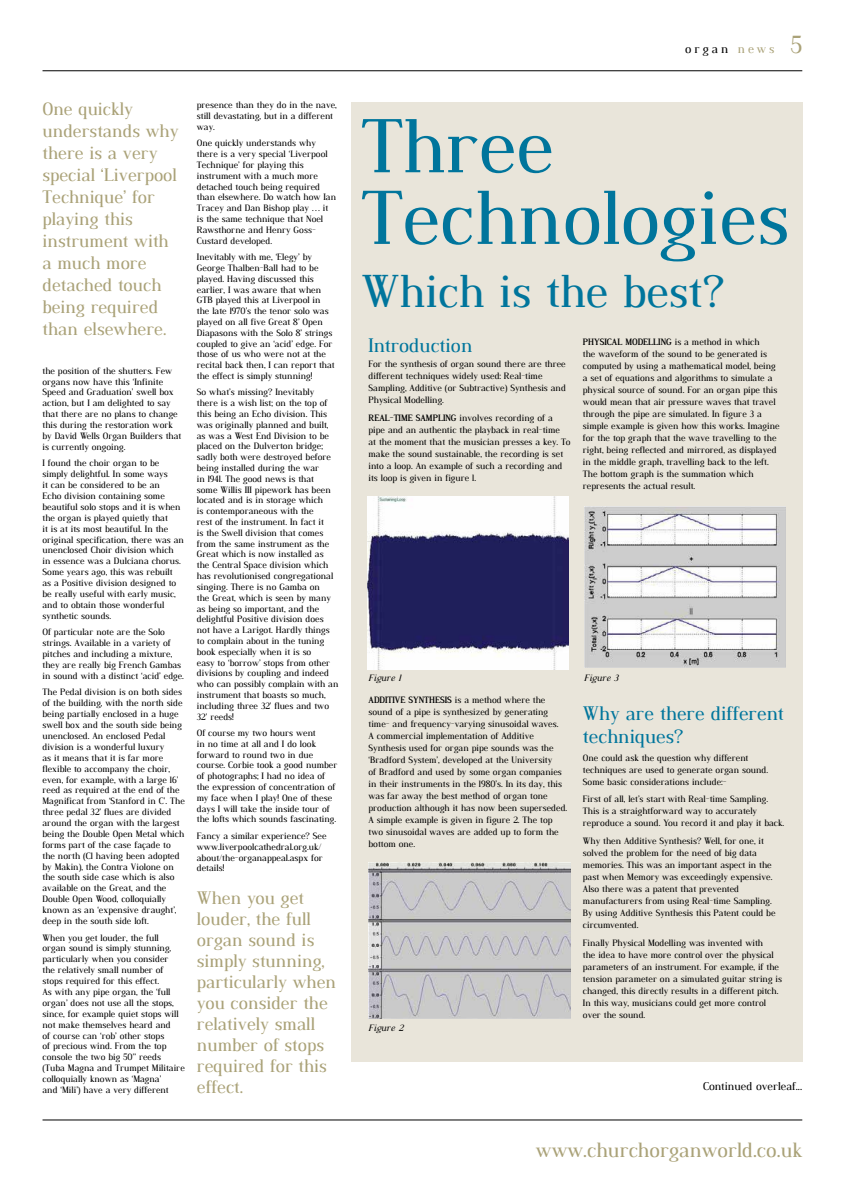
<style>
.page{position:relative;width:842px;height:1191px;background:#fff}
.page>*{position:absolute;margin:0;border:0;box-sizing:border-box;transform-origin:0 0}
.t1{font:74.5px/71.6px "Dustismo Roman";color:#00759c}
.t2{font:44.7px "Dustismo Roman";color:#00759c}
.t3{font:20px "Dustismo Roman";color:#aaa278}
.t4{font:19px/22.8px "Dustismo Roman";color:#00759c}
.t5{font:17.5px/22px "Dustismo Roman";color:#aaa278}
.t6{font:12px "Dustismo Roman";letter-spacing:.24em;color:#000}
.t7{font:11px "Dustismo Roman";color:#000}
.t8{font:9px/10.8px "Dustismo Roman";color:#000}
.t9{font:italic 9px "Dustismo Roman";color:#000}
.s1{color:#aaa278}
.s2{font-size:24px;color:#aaa278}
.s3{font-weight:700}
</style>
<div class="page">
<hr style="left:43px;top:71px;width:759px;height:1px;background:#000">
<hr style="left:43px;top:1119px;width:759px;height:1px;background:#000">
<div style="left:351px;top:102px;width:451px;height:960px;background:#e9e5da"></div>
<img style="left:367px;top:497px;width:202px;height:173px">
<img style="left:584px;top:506px;width:202px;height:162px">
<img style="left:369px;top:862px;width:201px;height:156px">
<h3 class="t5" style="left:43px;top:97px;width:138px">One quickly understands why there is a very special ‘Liverpool<br>Technique’ for playing this instrument with a much more detached touch being required than elsewhere.</h3>
<p class="t8" style="left:43px;top:364px;width:140px">the position of the shutters. Few organs now have this ‘Infinite<br>Speed and Graduation’ swell box action, but I am delighted to say that there are no plans to change this during the restoration work by David Wells Organ Builders that is currently ongoing.</p>
<p class="t8" style="left:43px;top:457px;width:143px">I found the choir organ to be simply delightful. In some ways<br>it can be considered to be an<br>Echo division containing some beautiful solo stops and it is when the organ is played quietly that<br>it is at its most beautiful. In the original specification, there was an unenclosed Choir division which<br>in essence was a Dulciana chorus.<br>Some years ago, this was rebuilt<br>as a Positive division designed to be really useful with early music, and to obtain those wonderful synthetic sounds.</p>
<p class="t8" style="left:43px;top:626px;width:143px">Of particular note are the Solo strings. Available in a variety of pitches and including a mixture, they are really big French Gambas in sound with a distinct ‘acid’ edge.</p>
<p class="t8" style="left:43px;top:686px;width:144px">The Pedal division is on both sides of the building, with the north side being partially enclosed in a huge swell box and the south side being unenclosed. An enclosed Pedal division is a wonderful luxury<br>as it means that it is far more flexible to accompany the choir, even, for example, with a large 16’ reed as required at the end of the<br>Magnificat from ‘Stanford in C’. The three pedal 32’ flues are divided around the organ with the largest being the Double Open Metal which forms part of the case façade to the north (C1 having been adopted by Makin), the Contra Violone on the south side case which is also available on the Great, and the<br>Double Open Wood, colloquially known as an ‘expensive draught’, deep in the south side loft.</p>
<p class="t8" style="left:43px;top:931px;width:144px">When you get louder, the full<br>organ sound is simply stunning, particularly when you consider<br>the relatively small number of stops required for this effect.<br>As with any pipe organ, the ‘full organ’ does not use all the stops, since, for example quiet stops will not make themselves heard and<br>of course can ‘rob’ other stops<br>of precious wind. From the top console the two big 50” reeds (Tuba Magna and Trumpet Militaire colloquially known as ‘Magna’<br>and ‘Mili’) have a very different</p>
<p class="t8" style="left:197px;top:99px;width:142px">presence than they do in the nave, still devastating, but in a different way.</p>
<p class="t8" style="left:197px;top:137px;width:141px">One quickly understands why there is a very special ‘Liverpool<br>Technique’ for playing this instrument with a much more detached touch being required than elsewhere. Do watch how Ian<br>Tracey and Dan Bishop play … it is the same technique that Noel<br>Rawsthorne and Henry Goss-<br>Custard developed.</p>
<p class="t8" style="left:197px;top:251px;width:139px">Inevitably with me, ‘Elegy’ by<br>George Thalben-Ball had to be played. Having discussed this earlier, I was aware that when<br>GTB played this at Liverpool in the late 1970’s the tenor solo was played on all five Great 8’ Open<br>Diapasons with the Solo 8’ strings coupled to give an ‘acid’ edge. For those of us who were not at the recital back then, I can report that the effect is simply stunning!</p>
<p class="t8" style="left:197px;top:386px;width:143px">So what’s missing? Inevitably<br>there is a wish list; on the top of this being an Echo division. This was originally planned and built, as was a West End Division to be placed on the Dulverton bridge; sadly both were destroyed before being installed during the war<br>in 1941. The good news is that<br>some Willis III pipework has been located and is in storage which<br>is contemporaneous with the<br>rest of the instrument. In fact it<br>is the Swell division that comes from the same instrument as the<br>Great which is now installed as the Central Space division which has revolutionised congregational singing. There is no Gamba on<br>the Great, which is seen by many as being so important, and the delightful Positive division does not have a Larigot. Hardly things to complain about in the tuning book especially when it is so<br>easy to ‘borrow’ stops from other divisions by coupling and indeed who can possibly complain with an instrument that boasts so much, including three 32’ flues and two<br>32’ reeds!</p>
<p class="t8" style="left:197px;top:727px;width:142px">Of course my two hours went<br>in no time at all and I do look forward to round two in due course. Corbie took a good number of photographs; I had no idea of the expression of concentration of my face when I play! One of these days I will take the inside tour of the lofts which sounds fascinating.</p>
<p class="t8" style="left:197px;top:830px;width:131px">Fancy a similar experience? See www.liverpoolcathedral.org.uk/ about/the-organappeal.aspx for details!</p>
<h3 class="t5" style="left:197px;top:886px;width:141px;line-height:21px">When you get louder, the full organ sound is simply stunning, particularly when you consider the relatively small number of stops required for this effect.</h3>
<h3 class="t6" style="left:685px;top:40px;width:118px">organ <span class="s1">news</span> <span class="s2">5</span></h3>
<h1 class="t1" style="left:361px;top:107px;width:430px">Three<br>Technologies</h1>
<h2 class="t2" style="left:361px;top:260px;width:364px">Which is the best?</h2>
<h3 class="t4" style="left:369px;top:333px;width:105px">Introduction</h3>
<p class="t8" style="left:369px;top:358px;width:199px;line-height:12px">For the synthesis of organ sound there are three different techniques widely used: Real-time Sampling, Additive (or Subtractive) Synthesis and Physical Modelling.</p>
<p class="t8" style="left:369px;top:411px;width:203px;line-height:12px"><span class="s3">REAL-TIME SAMPLING</span> involves recording of a pipe and an authentic the playback in real-time<br>at the moment that the musician presses a key. To make the sound sustainable, the recording is set into a loop. An example of such a recording and its loop is given in figure 1.</p>
<p class="t8" style="left:583px;top:336px;width:198px;line-height:12px"><span class="s3">PHYSICAL MODELLING</span> is a method in which<br>the waveform of the sound to be generated is computed by using a mathematical model, being a set of equations and algorithms to simulate a physical source of sound. For an organ pipe this would mean that air pressure waves that travel through the pipe are simulated. In figure 3 a simple example is given how this works. Imagine for the top graph that the wave travelling to the right, being reflected and mirrored, as displayed in the middle graph, travelling back to the left.<br>The bottom graph is the summation which represents the actual result.</p>
<p class="t9" style="left:369px;top:671px;width:35px">Figure 1</p>
<p class="t9" style="left:584px;top:671px;width:37px">Figure 3</p>
<p class="t8" style="left:369px;top:693px;width:200px;line-height:12px"><span class="s3">ADDITIVE SYNTHESIS</span> is a method where the sound of a pipe is synthesized by generating time- and frequency-varying sinusoidal waves.<br>A commercial implementation of Additive Synthesis used for organ pipe sounds was the ‘Bradford System’, developed at the University<br>of Bradford and used by some organ companies in their instruments in the 1980’s. In its day, this was far away the best method of organ tone production although it has now been superseded.<br>A simple example is given in figure 2. The top two sinusoidal waves are added up to form the bottom one.</p>
<p class="t9" style="left:369px;top:1021px;width:37px">Figure 2</p>
<h3 class="t4" style="left:583px;top:701px;width:202px">Why are there different techniques?</h3>
<p class="t8" style="left:583px;top:751px;width:187px;line-height:12px">One could ask the question why different techniques are used to generate organ sound.<br>Some basic considerations include:-</p>
<p class="t8" style="left:583px;top:793px;width:203px;line-height:12px">First of all, let’s start with Real-time Sampling.<br>This is a straightforward way to accurately reproduce a sound. You record it and play it back.</p>
<p class="t8" style="left:583px;top:834px;width:194px;line-height:12px">Why then Additive Synthesis? Well, for one, it solved the problem for the need of big data memories. This was an important aspect in the past when Memory was exceedingly expensive.<br>Also there was a patent that prevented manufacturers from using Real-time Sampling.<br>By using Additive Synthesis this Patent could be circumvented.</p>
<p class="t8" style="left:583px;top:936px;width:201px;line-height:12px">Finally Physical Modelling was invented with<br>the idea to have more control over the physical parameters of an instrument. For example, if the tension parameter on a simulated guitar string is changed, this directly results in a different pitch.<br>In this way, musicians could get more control over the sound.</p>
<p class="t7" style="left:703px;top:1078px;width:101px">Continued overleaf...</p>
<h3 class="t3" style="left:536px;top:1136px;width:268px">www.churchorganworld.co.uk</h3>
</div>
